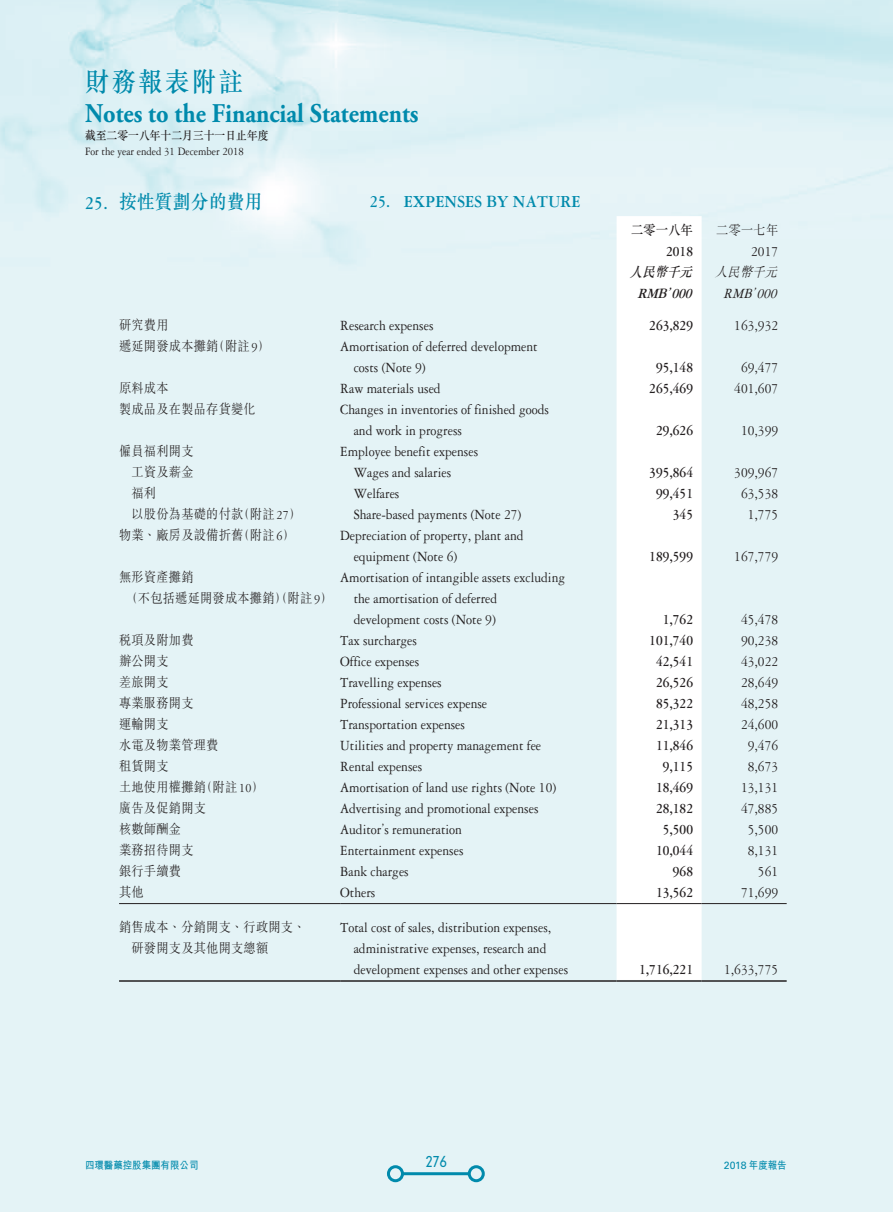
<style>
.page{position:relative;width:893px;height:1212px;background:#fff}
.page>*{position:absolute;margin:0;border:0;box-sizing:border-box;transform-origin:0 0}
.t1{font:700 27px "Adobe Garamond Pro";color:#008aac;scale:.9 1}
.t2{font:500 27px "M Sung HK";letter-spacing:.1em;color:#008aac;scale:.9 1}
._8__標題-C{font:500 19.5px "M Sung HK";letter-spacing:.025em;color:#008aac;scale:.9 1}
._3__標題{font:700 18px "Garamond 3 LT Std";color:#008aac;scale:.9 1}
._1__內文{font:15px "Garamond 3 LT Std";color:#231f20;scale:.9 1}
._1__內文-2{font:700 15px "Garamond 3 LT Std";color:#231f20;scale:.9 1}
._1__內文-3{font:italic 700 15px "Garamond 3 LT Std";color:#231f20;scale:.9 1}
._1__內文-4{font:italic 15px "Garamond 3 LT Std";color:#231f20;scale:.9 1}
.t3{font:300 15px "DIN Neuzeit Grotesk Std";color:#008aac;scale:.9 1}
._6__內文-C{font:300 13.5px "M Sung HK";letter-spacing:.025em;color:#231f20;scale:.9 1}
._6__內文-C-2{font:500 13.5px "M Sung HK";letter-spacing:.025em;color:#231f20;scale:.9 1}
._6__內文-C-3{font:italic 500 13.5px "M Sung HK";color:#231f20;scale:.9 1}
._6__內文-C-4{font:italic 300 13.5px "M Sung HK";color:#231f20;scale:.9 1}
.t4{font:12px "Garamond 3 LT Std";color:#231f20;scale:.9 1}
.t5{font:500 12px "M Sung HK";color:#231f20;scale:.9 1}
.t6{font:700 10.5px "M Hei HK";color:#008aac;scale:.9 1}
.t7{font:10.5px "Univers LT Std";color:#008aac}
.s1{font-family:"Garamond 3 LT Std";font-weight:700}
.s2{font-family:"Garamond 3 LT Std";font-weight:400}
.s3{font-family:"M Hei HK";font-weight:700}
</style>
<div class="page">
<img style="left:0;top:0;width:893px;height:1212px">
<div style="left:468px;top:1165px;width:17px;height:17px;border:3px solid #008aac;border-radius:50%"></div>
<hr style="left:402px;top:1172px;width:68px;height:3px;background:#008aac">
<div style="left:387px;top:1165px;width:17px;height:17px;border:3px solid #008aac;border-radius:50%"></div>
<svg style="left:617px;top:216px;width:85px;height:764px"></svg>
<hr style="left:119px;top:903px;width:221px;height:1px;background:#231f20">
<hr style="left:340px;top:903px;width:277px;height:1px;background:#231f20">
<hr style="left:617px;top:903px;width:85px;height:1px;background:#231f20">
<hr style="left:702px;top:903px;width:85px;height:1px;background:#231f20">
<hr style="left:119px;top:980px;width:221px;height:2px;background:#231f20">
<hr style="left:340px;top:980px;width:277px;height:2px;background:#231f20">
<hr style="left:617px;top:980px;width:85px;height:2px;background:#231f20">
<hr style="left:702px;top:980px;width:85px;height:2px;background:#231f20">
<h1 class="t2" style="left:85px;top:63px;width:177px">財務報表附註</h1>
<h1 class="t1" style="left:85px;top:98px;width:372px">Notes to the Financial Statements</h1>
<p class="t5" style="left:85px;top:127px;width:205px">截至二零一八年十二月三十一日止年度</p>
<p class="t4" style="left:85px;top:145px;width:178px">For the year ended 31 December 2018</p>
<p class="_3__標題" style="left:370px;top:192px;width:235px">25. EXPENSES BY NATURE</p>
<p class="_8__標題-C" style="left:85px;top:188px;width:199px"><span class="s1">25.</span> 按性質劃分的費用</p>
<p class="_6__內文-C-2" style="left:631px;top:221px;width:70px">二零一八年</p>
<p class="_6__內文-C" style="left:716px;top:221px;width:70px">二零一七年</p>
<p class="_1__內文-2" style="left:666px;top:243px;width:31px">2018</p>
<p class="_1__內文" style="left:751px;top:244px;width:31px">2017</p>
<p class="_6__內文-C-3" style="left:630px;top:263px;width:75px">人民幣千元</p>
<p class="_6__內文-C-4" style="left:715px;top:263px;width:76px">人民幣千元</p>
<p class="_1__內文-3" style="left:637px;top:285px;width:67px">RMB’000</p>
<p class="_1__內文-4" style="left:723px;top:286px;width:66px">RMB’000</p>
<p class="_6__內文-C" style="left:119px;top:315px;width:57px">研究費用</p>
<p class="_1__內文" style="left:340px;top:317px;width:105px">Research expenses</p>
<p class="_1__內文-2" style="left:649px;top:317px;width:50px">263,829</p>
<p class="_1__內文" style="left:734px;top:317px;width:50px">163,932</p>
<p class="_6__內文-C" style="left:119px;top:336px;width:169px">遞延開發成本攤銷（附註<span class="s2">9</span>）</p>
<p class="_1__內文" style="left:340px;top:338px;width:221px">Amortisation of deferred development</p>
<p class="_1__內文" style="left:354px;top:359px;width:81px">costs (Note 9)</p>
<p class="_1__內文-2" style="left:656px;top:359px;width:43px">95,148</p>
<p class="_1__內文" style="left:741px;top:359px;width:43px">69,477</p>
<p class="_6__內文-C" style="left:119px;top:378px;width:57px">原料成本</p>
<p class="_1__內文" style="left:340px;top:380px;width:113px">Raw materials used</p>
<p class="_1__內文-2" style="left:649px;top:380px;width:50px">265,469</p>
<p class="_1__內文" style="left:734px;top:380px;width:50px">401,607</p>
<p class="_6__內文-C" style="left:119px;top:399px;width:153px">製成品及在製品存貨變化</p>
<p class="_1__內文" style="left:340px;top:401px;width:234px">Changes in inventories of finished goods</p>
<p class="_1__內文" style="left:354px;top:422px;width:122px">and work in progress</p>
<p class="_1__內文-2" style="left:656px;top:422px;width:43px">29,626</p>
<p class="_1__內文" style="left:741px;top:422px;width:43px">10,399</p>
<p class="_6__內文-C" style="left:119px;top:441px;width:84px">僱員福利開支</p>
<p class="_1__內文" style="left:340px;top:443px;width:155px">Employee benefit expenses</p>
<p class="_6__內文-C" style="left:132px;top:462px;width:70px">工資及薪金</p>
<p class="_1__內文" style="left:354px;top:464px;width:110px">Wages and salaries</p>
<p class="_1__內文-2" style="left:649px;top:464px;width:50px">395,864</p>
<p class="_1__內文" style="left:734px;top:464px;width:50px">309,967</p>
<p class="_6__內文-C" style="left:132px;top:483px;width:29px">福利</p>
<p class="_1__內文" style="left:354px;top:485px;width:52px">Welfares</p>
<p class="_1__內文-2" style="left:656px;top:485px;width:43px">99,451</p>
<p class="_1__內文" style="left:741px;top:485px;width:43px">63,538</p>
<p class="_6__內文-C" style="left:132px;top:504px;width:190px">以股份為基礎的付款（附註<span class="s2">27</span>）</p>
<p class="_1__內文" style="left:354px;top:506px;width:188px">Share-based payments (Note 27)</p>
<p class="_1__內文-2" style="left:673px;top:506px;width:24px">345</p>
<p class="_1__內文" style="left:748px;top:506px;width:35px">1,775</p>
<p class="_6__內文-C" style="left:119px;top:525px;width:197px">物業、廠房及設備折舊（附註<span class="s2">6</span>）</p>
<p class="_1__內文" style="left:340px;top:527px;width:205px">Depreciation of property, plant and</p>
<p class="_1__內文" style="left:354px;top:548px;width:117px">equipment (Note 6)</p>
<p class="_1__內文-2" style="left:649px;top:548px;width:50px">189,599</p>
<p class="_1__內文" style="left:734px;top:548px;width:50px">167,779</p>
<p class="_6__內文-C" style="left:119px;top:567px;width:84px">無形資產攤銷</p>
<p class="_6__內文-C" style="left:125px;top:588px;width:232px">（不包括遞延開發成本攤銷）（附註<span class="s2">9</span>）</p>
<p class="_1__內文" style="left:340px;top:569px;width:251px">Amortisation of intangible assets excluding</p>
<p class="_1__內文" style="left:354px;top:590px;width:161px">the amortisation of deferred</p>
<p class="_1__內文" style="left:354px;top:611px;width:159px">development costs (Note 9)</p>
<p class="_1__內文-2" style="left:663px;top:611px;width:35px">1,762</p>
<p class="_1__內文" style="left:741px;top:611px;width:43px">45,478</p>
<p class="_6__內文-C" style="left:119px;top:630px;width:84px">稅項及附加費</p>
<p class="_1__內文" style="left:340px;top:632px;width:87px">Tax surcharges</p>
<p class="_1__內文-2" style="left:649px;top:632px;width:50px">101,740</p>
<p class="_1__內文" style="left:741px;top:632px;width:43px">90,238</p>
<p class="_6__內文-C" style="left:119px;top:651px;width:57px">辦公開支</p>
<p class="_1__內文" style="left:340px;top:653px;width:89px">Office expenses</p>
<p class="_1__內文-2" style="left:656px;top:653px;width:43px">42,541</p>
<p class="_1__內文" style="left:741px;top:653px;width:43px">43,022</p>
<p class="_6__內文-C" style="left:119px;top:672px;width:57px">差旅開支</p>
<p class="_1__內文" style="left:340px;top:674px;width:114px">Travelling expenses</p>
<p class="_1__內文-2" style="left:656px;top:674px;width:43px">26,526</p>
<p class="_1__內文" style="left:741px;top:674px;width:43px">28,649</p>
<p class="_6__內文-C" style="left:119px;top:693px;width:84px">專業服務開支</p>
<p class="_1__內文" style="left:340px;top:695px;width:165px">Professional services expense</p>
<p class="_1__內文-2" style="left:656px;top:695px;width:43px">85,322</p>
<p class="_1__內文" style="left:741px;top:695px;width:43px">48,258</p>
<p class="_6__內文-C" style="left:119px;top:714px;width:57px">運輸開支</p>
<p class="_1__內文" style="left:340px;top:716px;width:140px">Transportation expenses</p>
<p class="_1__內文-2" style="left:656px;top:716px;width:43px">21,313</p>
<p class="_1__內文" style="left:741px;top:716px;width:43px">24,600</p>
<p class="_6__內文-C" style="left:119px;top:735px;width:112px">水電及物業管理費</p>
<p class="_1__內文" style="left:340px;top:737px;width:225px">Utilities and property management fee</p>
<p class="_1__內文-2" style="left:656px;top:737px;width:43px">11,846</p>
<p class="_1__內文" style="left:748px;top:737px;width:35px">9,476</p>
<p class="_6__內文-C" style="left:119px;top:756px;width:57px">租賃開支</p>
<p class="_1__內文" style="left:340px;top:758px;width:93px">Rental expenses</p>
<p class="_1__內文-2" style="left:663px;top:758px;width:35px">9,115</p>
<p class="_1__內文" style="left:748px;top:758px;width:35px">8,673</p>
<p class="_6__內文-C" style="left:119px;top:777px;width:162px">土地使用權攤銷（附註<span class="s2">10</span>）</p>
<p class="_1__內文" style="left:340px;top:779px;width:241px">Amortisation of land use rights (Note 10)</p>
<p class="_1__內文-2" style="left:656px;top:779px;width:43px">18,469</p>
<p class="_1__內文" style="left:741px;top:779px;width:43px">13,131</p>
<p class="_6__內文-C" style="left:119px;top:798px;width:98px">廣告及促銷開支</p>
<p class="_1__內文" style="left:340px;top:800px;width:222px">Advertising and promotional expenses</p>
<p class="_1__內文-2" style="left:656px;top:800px;width:43px">28,182</p>
<p class="_1__內文" style="left:741px;top:800px;width:43px">47,885</p>
<p class="_6__內文-C" style="left:119px;top:819px;width:70px">核數師酬金</p>
<p class="_1__內文" style="left:340px;top:821px;width:137px">Auditor’s remuneration</p>
<p class="_1__內文-2" style="left:663px;top:821px;width:35px">5,500</p>
<p class="_1__內文" style="left:748px;top:821px;width:35px">5,500</p>
<p class="_6__內文-C" style="left:119px;top:840px;width:84px">業務招待開支</p>
<p class="_1__內文" style="left:340px;top:842px;width:139px">Entertainment expenses</p>
<p class="_1__內文-2" style="left:656px;top:842px;width:43px">10,044</p>
<p class="_1__內文" style="left:748px;top:842px;width:35px">8,131</p>
<p class="_6__內文-C" style="left:119px;top:861px;width:70px">銀行手續費</p>
<p class="_1__內文" style="left:340px;top:863px;width:78px">Bank charges</p>
<p class="_1__內文-2" style="left:673px;top:863px;width:24px">968</p>
<p class="_1__內文" style="left:758px;top:863px;width:24px">561</p>
<p class="_6__內文-C" style="left:119px;top:882px;width:29px">其他</p>
<p class="_1__內文" style="left:340px;top:884px;width:41px">Others</p>
<p class="_1__內文-2" style="left:656px;top:884px;width:43px">13,562</p>
<p class="_1__內文" style="left:741px;top:884px;width:43px">71,699</p>
<p class="_6__內文-C" style="left:119px;top:917px;width:209px">銷售成本、分銷開支、行政開支、</p>
<p class="_6__內文-C" style="left:132px;top:938px;width:153px">研發開支及其他開支總額</p>
<p class="_1__內文" style="left:340px;top:919px;width:236px">Total cost of sales, distribution expenses,</p>
<p class="_1__內文" style="left:354px;top:940px;width:216px">administrative expenses, research and</p>
<p class="_1__內文" style="left:354px;top:961px;width:240px">development expenses and other expenses</p>
<p class="_1__內文-2" style="left:639px;top:961px;width:61px">1,716,221</p>
<p class="_1__內文" style="left:724px;top:961px;width:61px">1,633,775</p>
<p class="t6" style="left:85px;top:1157px;width:128px">四環醫藥控股集團有限公司</p>
<p class="t3" style="left:426px;top:1152px;width:25px">276</p>
<p class="t7" style="left:724px;top:1159px;width:64px">2018 <span class="s3">年度報告</span></p>
</div>
